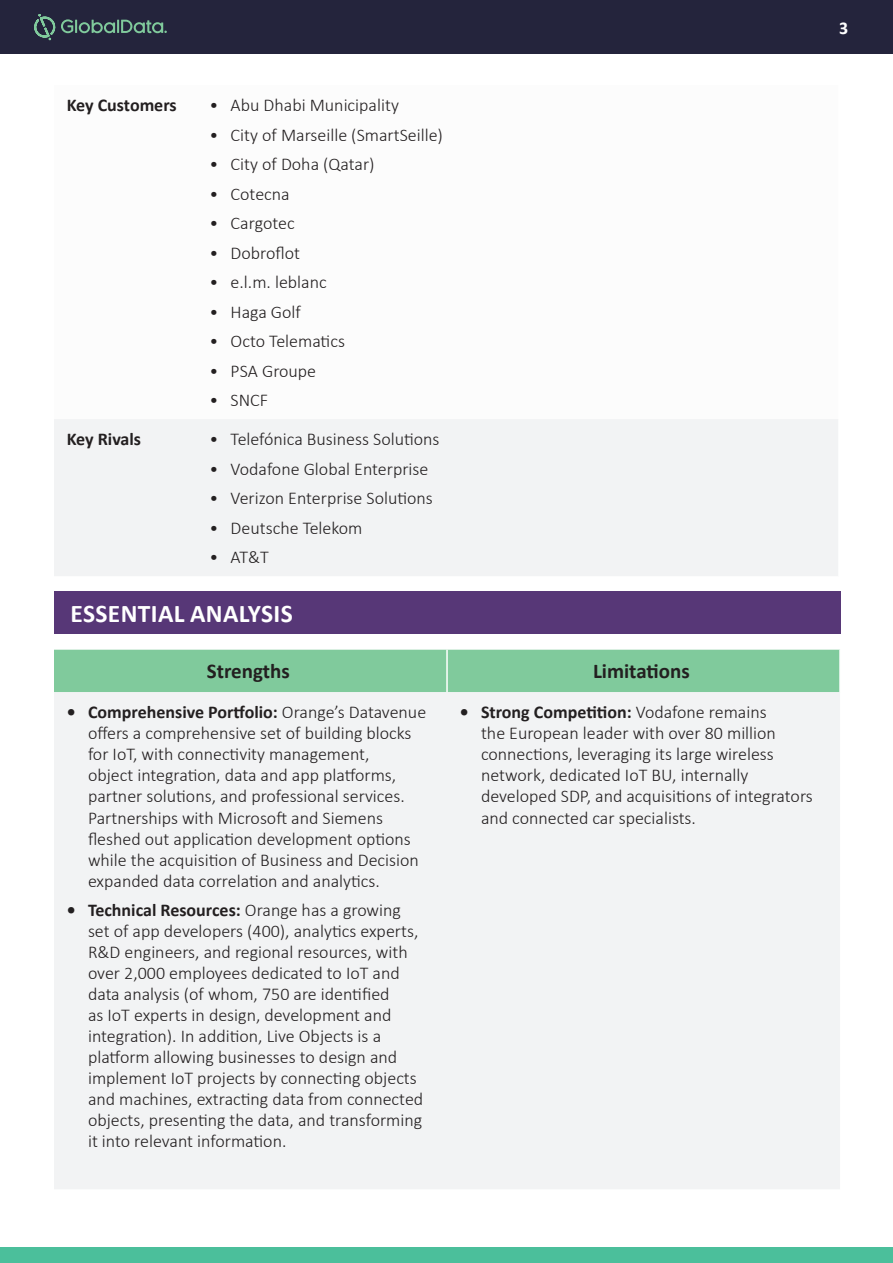
<style>
.page{position:relative;width:893px;height:1263px;background:#fff}
.page>*{position:absolute;margin:0;border:0;box-sizing:border-box;transform-origin:0 0}
.t1{font:700 25.5px "Calibri";letter-spacing:.015em;color:#fff}
.Body{font:700 21px "Calibri";color:#231f20}
.t2{font:300 18px/21px "Calibri";color:#231f20}
.Body-2{font:700 18px "Calibri";color:#231f20}
.t3{font:700 18px "Calibri";color:#fff}
.s1{font-weight:700}
</style>
<div class="page">
<div style="left:0;top:1247px;width:893px;height:16px;background:#4bbf9b"></div>
<div style="left:0;top:0;width:893px;height:54px;background:#24243c"></div>
<svg style="left:34px;top:14px;width:133px;height:26px"></svg>
<div style="left:54px;top:419px;width:784px;height:157px;background:#f2f3f4"></div>
<div style="left:54px;top:592px;width:786px;height:42px;background:#573777"></div>
<div style="left:54px;top:650px;width:785px;height:42px;background:#80ca9c"></div>
<div style="left:54px;top:692px;width:786px;height:497px;background:#f2f3f4"></div>
<hr style="left:446px;top:650px;width:2px;height:42px;background:#fff">
<p class="Body-2" style="left:67px;top:93px;width:111px">Key Customers</p>
<p class="t2" style="left:209px;top:95px;width:191px">• Abu Dhabi Municipality</p>
<p class="t2" style="left:209px;top:124px;width:235px">• City of Marseille (SmartSeille)</p>
<p class="t2" style="left:209px;top:154px;width:167px">• City of Doha (Qatar)</p>
<p class="t2" style="left:209px;top:183px;width:82px">• Cotecna</p>
<p class="t2" style="left:209px;top:213px;width:87px">• Cargotec</p>
<p class="t2" style="left:209px;top:242px;width:92px">• Dobroflot</p>
<p class="t2" style="left:209px;top:272px;width:119px">• e.l.m. leblanc</p>
<p class="t2" style="left:209px;top:301px;width:93px">• Haga Golf</p>
<p class="t2" style="left:209px;top:331px;width:137px">• Octo Telematics</p>
<p class="t2" style="left:209px;top:360px;width:108px">• PSA Groupe</p>
<p class="t2" style="left:209px;top:390px;width:60px">• SNCF</p>
<p class="Body-2" style="left:67px;top:427px;width:76px">Key Rivals</p>
<p class="t2" style="left:209px;top:429px;width:232px">• Telefónica Business Solutions</p>
<p class="t2" style="left:209px;top:458px;width:221px">• Vodafone Global Enterprise</p>
<p class="t2" style="left:209px;top:488px;width:225px">• Verizon Enterprise Solutions</p>
<p class="t2" style="left:209px;top:517px;width:155px">• Deutsche Telekom</p>
<p class="t2" style="left:209px;top:547px;width:61px">• AT&amp;T</p>
<p class="t1" style="left:71px;top:596px;width:224px">ESSENTIAL ANALYSIS</p>
<p class="Body" style="left:207px;top:656px;width:85px">Strengths</p>
<p class="Body" style="left:593px;top:656px;width:98px">Limitations</p>
<p class="t2" style="left:88px;top:702px;width:340px;text-indent:-21px"><span class="s1">• Comprehensive Portfolio:</span> Orange’s Datavenue offers a comprehensive set of building blocks for IoT, with connectivity management,<br>object integration, data and app platforms, partner solutions, and professional services.<br>Partnerships with Microsoft and Siemens fleshed out application development options while the acquisition of Business and Decision expanded data correlation and analytics.</p>
<p class="t2" style="left:88px;top:899px;width:337px;text-indent:-21px"><span class="s1">• Technical Resources:</span> Orange has a growing set of app developers (400), analytics experts, R&amp;D engineers, and regional resources, with over 2,000 employees dedicated to IoT and data analysis (of whom, 750 are identified<br>as IoT experts in design, development and integration). In addition, Live Objects is a platform allowing businesses to design and implement IoT projects by connecting objects and machines, extracting data from connected objects, presenting the data, and transforming it into relevant information.</p>
<p class="t2" style="left:481px;top:702px;width:333px;text-indent:-21px"><span class="s1">• Strong Competition:</span> Vodafone remains<br>the European leader with over 80 million connections, leveraging its large wireless network, dedicated IoT BU, internally developed SDP, and acquisitions of integrators and connected car specialists.</p>
<p class="t3" style="left:839px;top:15px;width:11px">3</p>
</div>
